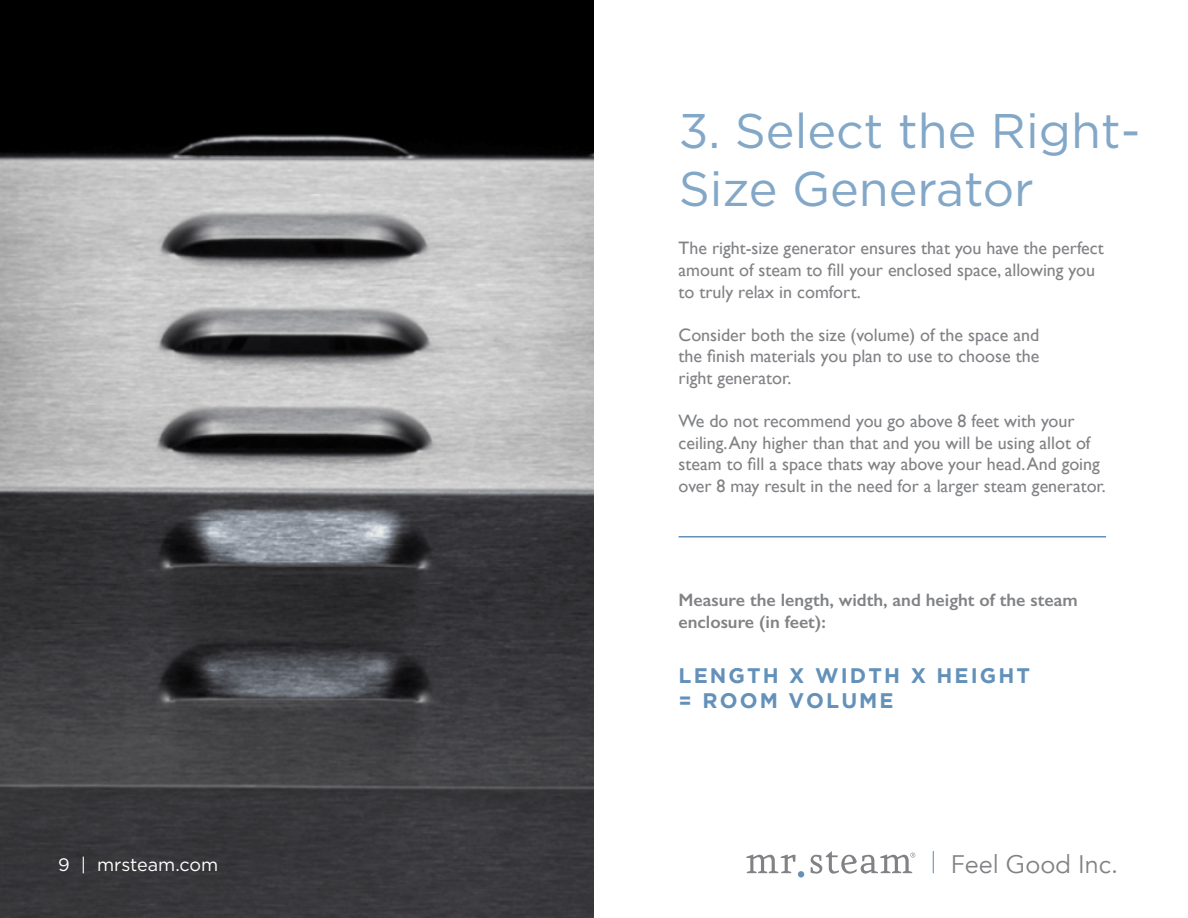
<style>
.page{position:relative;width:1188px;height:918px;background:#fff}
.page>*{position:absolute;margin:0;border:0;box-sizing:border-box;transform-origin:0 0}
.t1{font:48.6px/58.3px "Gotham";color:#6391ba}
.t2{font:25.35px "Avenir";color:#808285}
.t3{font:700 21px/25.2px "Gotham";letter-spacing:.1em;color:#6391ba}
.t4{font:18px/21.6px "Gill Sans";color:#808285}
.t5{font:600 18px/21.6px "Gill Sans";color:#808285}
.t6{font:18px "Gotham";color:#fff}
</style>
<div class="page">
<img style="left:0;top:0;width:594px;height:918px">
<svg style="left:746px;top:855px;width:50px;height:18px"></svg>
<div style="left:798px;top:871px;width:6px;height:7px;background:#6391ba;border-radius:50%"></div>
<svg style="left:811px;top:851px;width:104px;height:23px"></svg>
<svg style="left:933px;top:851px;width:1px;height:22px"></svg>
<hr style="left:679px;top:536px;width:427px;height:2px;background:#6391ba">
<h1 class="t1" style="left:679px;top:101px;width:463px">3. Select the Right-<br>Size Generator</h1>
<p class="t4" style="left:679px;top:237px;width:427px">The right-size generator ensures that you have the perfect amount of steam to fill your enclosed space, allowing you to truly relax in comfort.</p>
<p class="t4" style="left:679px;top:324px;width:362px;text-align:justify">Consider both the size (volume) of the space and the finish materials you plan to use to choose the right generator.</p>
<p class="t4" style="left:679px;top:410px;width:429px">We do not recommend you go above 8 feet with your ceiling. Any higher than that and you will be using allot of steam to fill a space thats way above your head. And going over 8 may result in the need for a larger steam generator.</p>
<p class="t5" style="left:679px;top:589px;width:401px">Measure the length, width, and height of the steam enclosure (in feet):</p>
<p class="t3" style="left:679px;top:663px;width:353px">LENGTH X WIDTH X HEIGHT = ROOM VOLUME</p>
<p class="t6" style="left:58px;top:854px;width:161px">9 | mrsteam.com</p>
<h2 class="t2" style="left:951px;top:849px;width:169px">Feel Good Inc.</h2>
</div>
